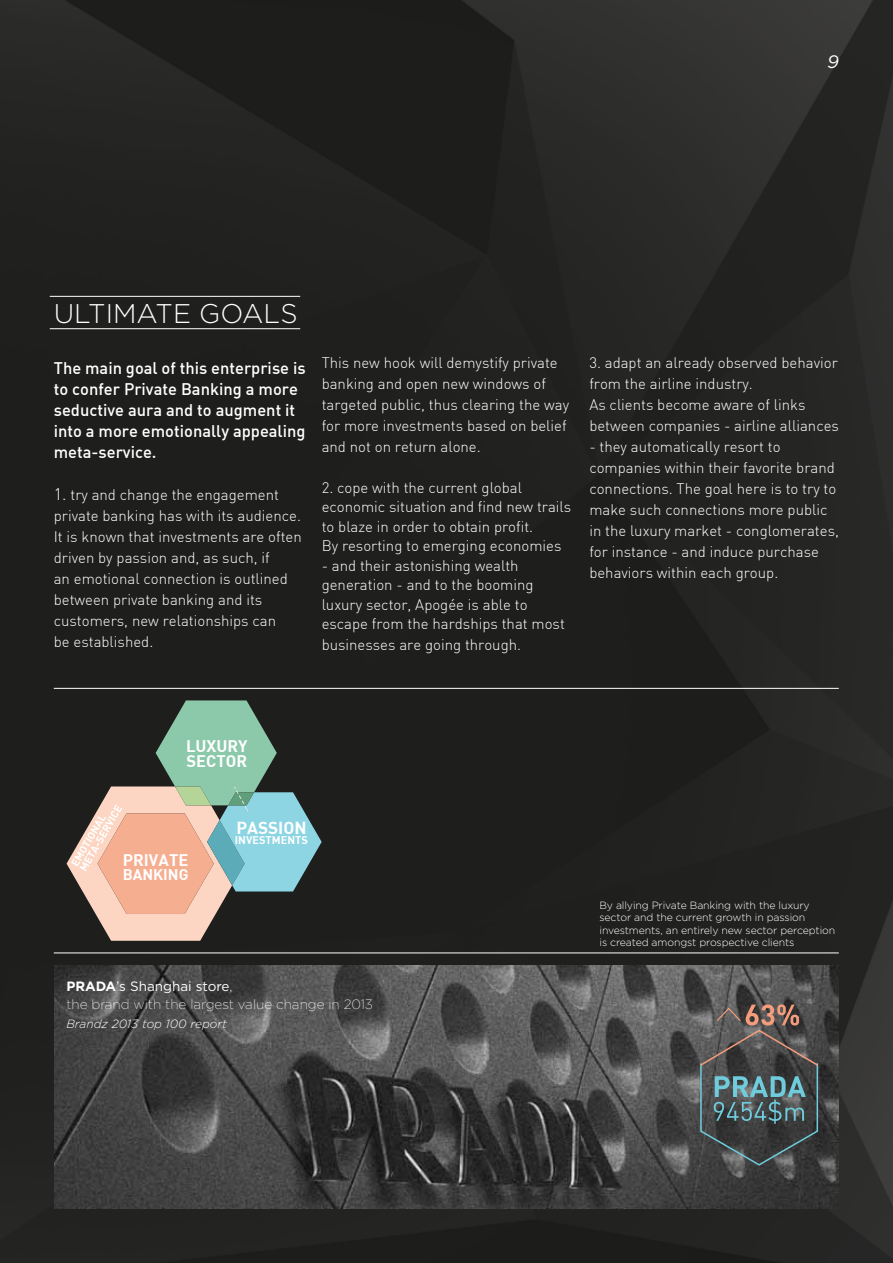
<style>
.page{position:relative;width:893px;height:1263px;background:#fff}
.page>*{position:absolute;margin:0;border:0;box-sizing:border-box;transform-origin:0 0}
.t1{font:300 27px "Gotham";color:#fff}
.t2{font:italic 18px "Gotham";color:#fff}
.t3{font:17.1px "DIN Bold";color:#fff}
.t4{font:16.5px/21px "DIN Medium Alternate";color:#fff}
.t5{font:16.5px/15.1px "DIN Bold";color:#fff}
.t6{font:15.15px "DIN Bold";color:#fff}
.t7{font:300 15px/21px "DIN";color:#fff}
.t8{font:200 13.5px/18px "Gotham";color:#fff}
.t9{font:italic 300 12px "Gotham";color:#fff}
.t10{font:10.95px "DIN Bold";color:#fff}
.t11{font:300 10.5px/12.6px "Gotham";letter-spacing:-.01em;color:#fff}
.s1{font-size:16.5px}
.s2{font-weight:700}
.s3{font-weight:400}
.s4{font-weight:300}
</style>
<div class="page">
<img style="left:0;top:0;width:893px;height:1263px">
<hr style="left:50px;top:328px;width:250px;height:1px;background:#fff">
<hr style="left:50px;top:296px;width:250px;height:1px;background:#fff">
<hr style="left:54px;top:688px;width:785px;height:1px;background:#fff">
<hr style="left:54px;top:952px;width:785px;height:1px;background:#fff">
<svg style="left:67px;top:700px;width:255px;height:241px;background:#808378"></svg>
<img style="left:54px;top:965px;width:785px;height:244px">
<svg style="left:699px;top:1004px;width:120px;height:162px;background:#525757"></svg>
<p class="t2" style="left:827px;top:51px;width:13px">9</p>
<h1 class="t1" style="left:54px;top:296px;width:245px">ULTIMATE GOALS</h1>
<p class="t4" style="left:54px;top:357px;width:253px">The main goal of this enterprise is to confer Private Banking a more seductive aura and to augment it into a more emotionally appealing meta-service.</p>
<p class="t7" style="left:54px;top:484px;width:249px"><span class="s1">1.</span> try and change the engagement private banking has with its audience.<br>It is known that investments are often driven by passion and, as such, if<br>an emotional connection is outlined between private banking and its customers, new relationships can<br>be established.</p>
<p class="t7" style="left:322px;top:352px;width:249px">This new hook will demystify private banking and open new windows of targeted public, thus clearing the way for more investments based on belief and not on return alone.</p>
<p class="t7" style="left:322px;top:477px;width:251px;line-height:19.5px">2. cope with the current global economic situation and find new trails to blaze in order to obtain profit.<br>By resorting to emerging economies</p>
<p class="t7" style="left:322px;top:555px;width:245px;line-height:19.5px">- and their astonishing wealth generation - and to the booming luxury sector, Apogée is able to escape from the hardships that most</p>
<p class="t7" style="left:322px;top:634px;width:201px">businesses are going through.</p>
<p class="t7" style="left:589px;top:352px;width:251px">3. adapt an already observed behavior from the airline industry.<br>As clients become aware of links between companies - airline alliances</p>
<p class="t7" style="left:589px;top:436px;width:251px">- they automatically resort to companies within their favorite brand connections. The goal here is to try to make such connections more public in the luxury market - conglomerates, for instance - and induce purchase behaviors within each group.</p>
<p class="t5" style="left:186px;top:737px;width:63px">LUXURY<br>SECTOR</p>
<p class="t5" style="left:123px;top:851px;width:67px">PRIVATE</p>
<p class="t6" style="left:123px;top:864px;width:67px">BANKING</p>
<p class="t3" style="left:236px;top:817px;width:72px">PASSION</p>
<p class="t10" style="left:235px;top:833px;width:75px">INVESTMENTS</p>
<p class="t8" style="left:66px;top:976px;width:308px"><span class="s2">PRADA</span><span class="s3">’s Shanghai store</span><span class="s4">,<br></span>the brand with the largest value change in 2013</p>
<p class="t9" style="left:66px;top:1016px;width:162px">Brandz 2013 top 100 report</p>
<p class="t11" style="left:599px;top:898px;width:237px">By allying Private Banking with the luxury sector and the current growth in passion investments, an entirely new sector perception is created amongst prospective clients</p>
</div>
